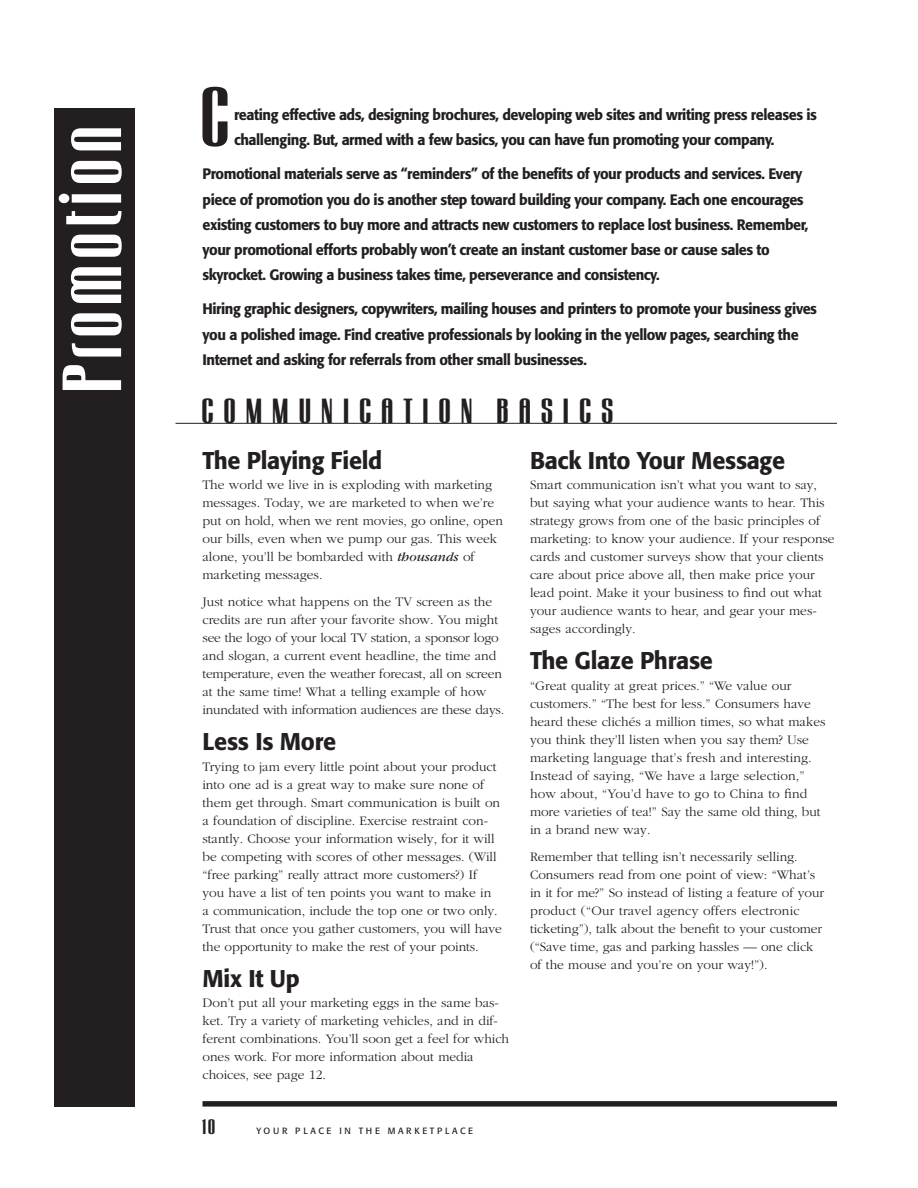
<style>
.page{position:relative;width:918px;height:1188px;background:#fff}
.page>*{position:absolute;margin:0;border:0;box-sizing:border-box;transform-origin:0 0}
.t1{font:72px "Gogobig";letter-spacing:.08em;color:#fff}
.t2{font:72px "Gogobig";color:#231f20}
.t3{font:30px "Gogobig";letter-spacing:.33em;color:#231f20}
.t4{font:500 24px "Formata";letter-spacing:-.01em;color:#231f20}
.t5{font:18px "Gogobig";color:#231f20}
.t6{font:500 15px/25.2px "Formata";letter-spacing:-.03em;color:#231f20;scale:.95 1}
.t7{font:300 13.5px/18px "Garamond";color:#231f20}
.t8{font:9px "Formata";letter-spacing:.29em;color:#231f20}
.s1{font-weight:400;font-style:italic}
</style>
<div class="page">
<div style="left:203px;top:1101px;width:634px;height:6px;background:#231f20"></div>
<div style="left:54px;top:108px;width:81px;height:999px;background:#231f20"></div>
<hr style="left:176px;top:423px;width:661px;height:1px;background:#231f20">
<h1 class="t1" style="left:50px;top:390px;width:268px;rotate:-90deg">Promotion</h1>
<h1 class="t2" style="left:202px;top:75px;width:31px">C</h1>
<p class="t6" style="left:234px;top:103px;width:615px">reating effective ads, designing brochures, developing web sites and writing press releases is challenging. But, armed with a few basics, you can have fun promoting your company.</p>
<p class="t6" style="left:203px;top:163px;width:639px">Promotional materials serve as “reminders” of the benefits of your products and services. Every piece of promotion you do is another step toward building your company. Each one encourages existing customers to buy more and attracts new customers to replace lost business. Remember, your promotional efforts probably won’t create an instant customer base or cause sales to skyrocket. Growing a business takes time, perseverance and consistency.</p>
<p class="t6" style="left:203px;top:298px;width:648px">Hiring graphic designers, copywriters, mailing houses and printers to promote your business gives you a polished image. Find creative professionals by looking in the yellow pages, searching the<br>Internet and asking for referrals from other small businesses.</p>
<h2 class="t3" style="left:202px;top:393px;width:413px">COMMUNICATION BASICS</h2>
<h3 class="t4" style="left:202px;top:450px;width:181px">The Playing Field</h3>
<p class="t7" style="left:202px;top:476px;width:302px">The world we live in is exploding with marketing messages. Today, we are marketed to when we’re put on hold, when we rent movies, go online, open our bills, even when we pump our gas. This week alone, you’ll be bombarded with <span class="s1">thousands</span> of marketing messages.</p>
<p class="t7" style="left:202px;top:593px;width:303px">Just notice what happens on the TV screen as the credits are run after your favorite show. You might see the logo of your local TV station, a sponsor logo and slogan, a current event headline, the time and temperature, even the weather forecast, all on screen at the same time! What a telling example of how inundated with information audiences are these days.</p>
<h3 class="t4" style="left:202px;top:732px;width:135px">Less Is More</h3>
<p class="t7" style="left:202px;top:757px;width:301px">Trying to jam every little point about your product into one ad is a great way to make sure none of them get through. Smart communication is built on a foundation of discipline. Exercise restraint con&shy;stantly. Choose your information wisely, for it will be competing with scores of other messages. (Will “free parking” really attract more customers?) If you have a list of ten points you want to make in<br>a communication, include the top one or two only.<br>Trust that once you gather customers, you will have the opportunity to make the rest of your points.</p>
<h3 class="t4" style="left:202px;top:968px;width:99px">Mix It Up</h3>
<p class="t7" style="left:202px;top:993px;width:308px">Don’t put all your marketing eggs in the same bas&shy;ket. Try a variety of marketing vehicles, and in dif&shy;ferent combinations. You’ll soon get a feel for which ones work. For more information about media choices, see page 12.</p>
<h3 class="t5" style="left:203px;top:1116px;width:15px">10</h3>
<p class="t8" style="left:257px;top:1127px;width:218px">YOUR PLACE IN THE MARKETPLACE</p>
<h3 class="t4" style="left:530px;top:450px;width:257px">Back Into Your Message</h3>
<p class="t7" style="left:530px;top:476px;width:306px">Smart communication isn’t what you want to say, but saying what your audience wants to hear. This strategy grows from one of the basic principles of marketing: to know your audience. If your response cards and customer surveys show that your clients care about price above all, then make price your lead point. Make it your business to find out what your audience wants to hear, and gear your mes&shy;sages accordingly.</p>
<h3 class="t4" style="left:530px;top:651px;width:184px">The Glaze Phrase</h3>
<p class="t7" style="left:530px;top:676px;width:297px">“Great quality at great prices.” “We value our customers.” “The best for less.” Consumers have heard these clichés a million times, so what makes you think they’ll listen when you say them? Use marketing language that’s fresh and interesting.<br>Instead of saying, “We have a large selection,” how about, “You’d have to go to China to find more varieties of tea!” Say the same old thing, but in a brand new way.</p>
<p class="t7" style="left:530px;top:847px;width:296px">Remember that telling isn’t necessarily selling.<br>Consumers read from one point of view: “What’s in it for me?” So instead of listing a feature of your product (“Our travel agency offers electronic ticketing”), talk about the benefit to your customer (“Save time, gas and parking hassles — one click of the mouse and you’re on your way!”).</p>
</div>
